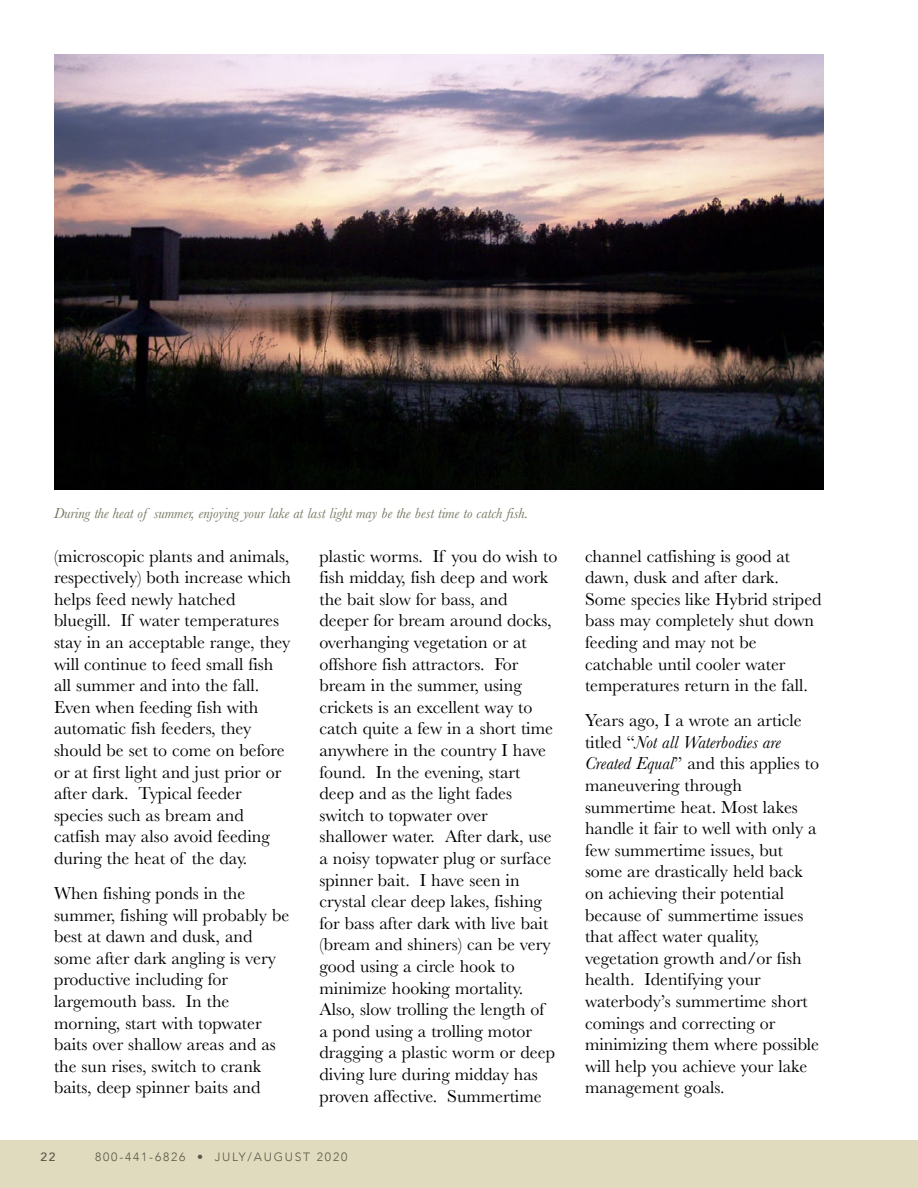
<style>
.page{position:relative;width:918px;height:1188px;background:#fff}
.page>*{position:absolute;margin:0;border:0;box-sizing:border-box;transform-origin:0 0}
.t1{font:18px/21.6px "Baskerville";color:#000}
.Cutline{font:italic 15px "Baskerville";color:#757560}
.t2{font:300 12px "Avenir";letter-spacing:.15em;color:#575747}
.t3{font:500 12px "Avenir";color:#575747}
.s1{font-style:italic}
</style>
<div class="page">
<div style="left:0;top:1140px;width:918px;height:48px;background:#e0dbbe"></div>
<img style="left:54px;top:54px;width:769px;height:435px">
<p class="Cutline" style="left:54px;top:503px;width:476px">During the heat of summer, enjoying your lake at last light may be the best time to catch fish.</p>
<p class="t1" style="left:54px;top:545px;width:239px">(microscopic plants and animals, respectively) both increase which helps feed newly hatched bluegill. If water temperatures stay in an acceptable range, they will continue to feed small fish all summer and into the fall.<br>Even when feeding fish with automatic fish feeders, they should be set to come on before or at first light and just prior or after dark. Typical feeder species such as bream and catfish may also avoid feeding during the heat of the day.</p>
<p class="t1" style="left:54px;top:883px;width:237px">When fishing ponds in the summer, fishing will probably be best at dawn and dusk, and some after dark angling is very productive including for largemouth bass. In the morning, start with topwater baits over shallow areas and as the sun rises, switch to crank baits, deep spinner baits and</p>
<p class="t1" style="left:320px;top:545px;width:239px">plastic worms. If you do wish to fish midday, fish deep and work the bait slow for bass, and deeper for bream around docks, overhanging vegetation or at offshore fish attractors. For bream in the summer, using crickets is an excellent way to catch quite a few in a short time anywhere in the country I have found. In the evening, start deep and as the light fades switch to topwater over shallower water. After dark, use a noisy topwater plug or surface spinner bait. I have seen in crystal clear deep lakes, fishing for bass after dark with live bait (bream and shiners) can be very good using a circle hook to minimize hooking mortality.<br>Also, slow trolling the length of<br>a pond using a trolling motor dragging a plastic worm or deep diving lure during midday has proven affective. Summertime</p>
<p class="t1" style="left:585px;top:545px;width:238px">channel catfishing is good at dawn, dusk and after dark.<br>Some species like Hybrid striped bass may completely shut down feeding and may not be catchable until cooler water temperatures return in the fall.</p>
<p class="t1" style="left:585px;top:710px;width:236px">Years ago, I a wrote an article titled “<span class="s1">Not all Waterbodies are<br>Created Equal</span>” and this applies to maneuvering through summertime heat. Most lakes handle it fair to well with only a few summertime issues, but some are drastically held back on achieving their potential because of summertime issues that affect water quality, vegetation growth and/or fish health. Identifying your waterbody’s summertime short comings and correcting or minimizing them where possible will help you achieve your lake management goals.</p>
<p class="t3" style="left:40px;top:1146px;width:17px">22</p>
<p class="t2" style="left:95px;top:1150px;width:254px">800-441-6826 • JULY/AUGUST 2020</p>
</div>
